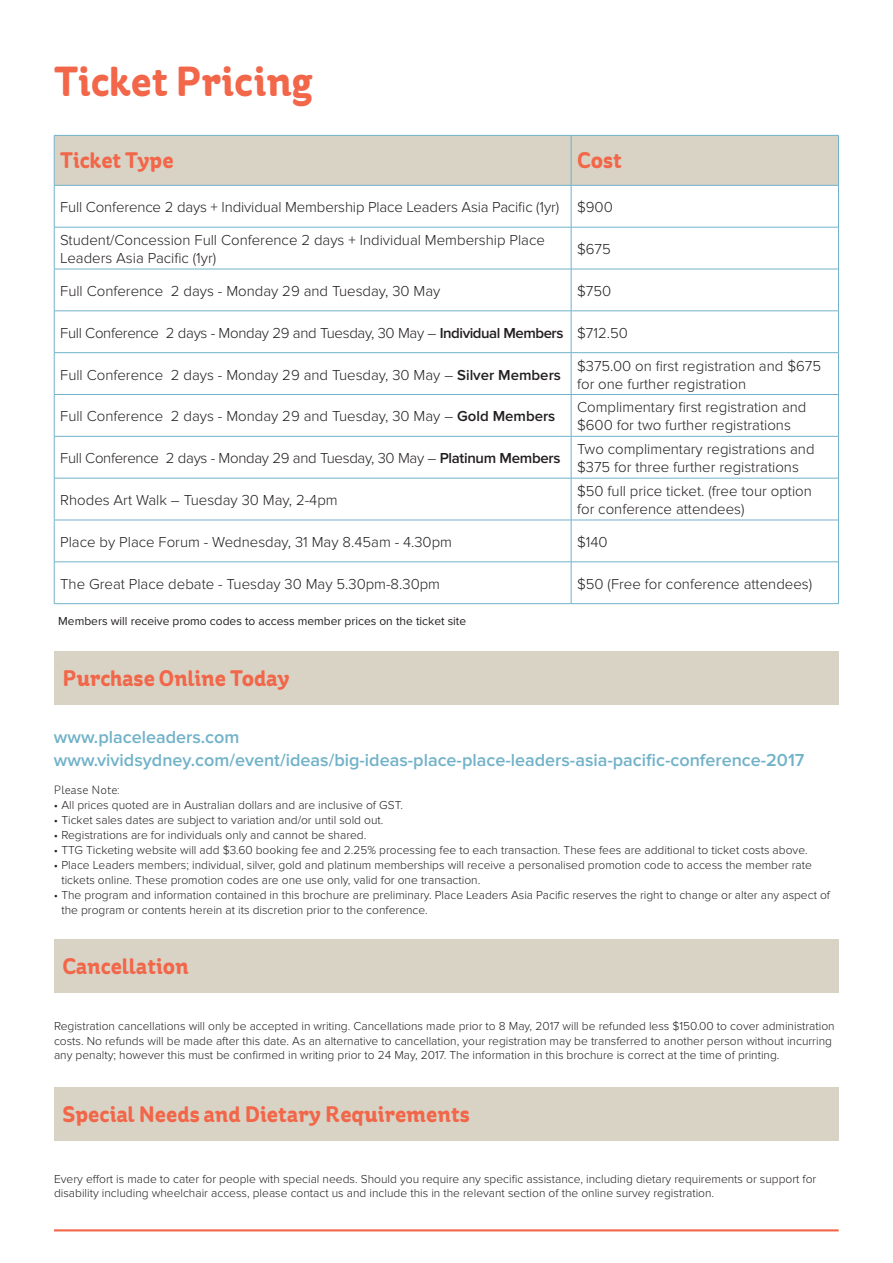
<style>
.page{position:relative;width:893px;height:1263px;background:#fff}
.page>*{position:absolute;margin:0;border:0;box-sizing:border-box;transform-origin:0 0}
.t1{font:700 42px "St Ryde";color:#f26649}
.t2{font:700 22.5px "St Ryde";color:#f26649}
.t3{font:600 18px/23.4px "Proxima Nova";color:#71b2c9}
.t4{font:300 15px/18px "Proxima Nova";color:#231f20}
.t5{font:300 15px "Proxima Nova";letter-spacing:-.02em;color:#231f20}
.t6{font:300 12px/14.4px "Proxima Nova";color:#231f20}
.t7{font:12px "Proxima Nova";color:#231f20}
.t8{font:300 12px "St Ryde";color:#231f20}
.s1{font-weight:600}
</style>
<div class="page">
<div style="left:55px;top:136px;width:783px;height:49px;background:#d8d3c5"></div>
<hr style="left:54px;top:135px;width:517px;height:1px;background:#71b2c9">
<hr style="left:54px;top:136px;width:1px;height:49px;background:#71b2c9">
<hr style="left:571px;top:135px;width:268px;height:1px;background:#71b2c9">
<hr style="left:571px;top:136px;width:1px;height:49px;background:#71b2c9">
<hr style="left:838px;top:136px;width:1px;height:49px;background:#71b2c9">
<hr style="left:54px;top:185px;width:517px;height:1px;background:#71b2c9">
<hr style="left:54px;top:186px;width:1px;height:41px;background:#71b2c9">
<hr style="left:571px;top:185px;width:268px;height:1px;background:#71b2c9">
<hr style="left:571px;top:186px;width:1px;height:41px;background:#71b2c9">
<hr style="left:838px;top:186px;width:1px;height:41px;background:#71b2c9">
<hr style="left:54px;top:227px;width:517px;height:1px;background:#71b2c9">
<hr style="left:54px;top:227px;width:1px;height:42px;background:#71b2c9">
<hr style="left:571px;top:227px;width:268px;height:1px;background:#71b2c9">
<hr style="left:571px;top:227px;width:1px;height:42px;background:#71b2c9">
<hr style="left:838px;top:227px;width:1px;height:42px;background:#71b2c9">
<hr style="left:54px;top:269px;width:517px;height:1px;background:#71b2c9">
<hr style="left:54px;top:269px;width:1px;height:42px;background:#71b2c9">
<hr style="left:571px;top:269px;width:268px;height:1px;background:#71b2c9">
<hr style="left:571px;top:269px;width:1px;height:42px;background:#71b2c9">
<hr style="left:838px;top:269px;width:1px;height:42px;background:#71b2c9">
<hr style="left:54px;top:311px;width:517px;height:1px;background:#71b2c9">
<hr style="left:54px;top:311px;width:1px;height:41px;background:#71b2c9">
<hr style="left:571px;top:311px;width:268px;height:1px;background:#71b2c9">
<hr style="left:571px;top:311px;width:1px;height:41px;background:#71b2c9">
<hr style="left:838px;top:311px;width:1px;height:41px;background:#71b2c9">
<hr style="left:54px;top:352px;width:517px;height:1px;background:#71b2c9">
<hr style="left:54px;top:353px;width:1px;height:41px;background:#71b2c9">
<hr style="left:571px;top:352px;width:268px;height:1px;background:#71b2c9">
<hr style="left:571px;top:353px;width:1px;height:41px;background:#71b2c9">
<hr style="left:838px;top:353px;width:1px;height:41px;background:#71b2c9">
<hr style="left:54px;top:394px;width:517px;height:1px;background:#71b2c9">
<hr style="left:54px;top:395px;width:1px;height:41px;background:#71b2c9">
<hr style="left:571px;top:394px;width:268px;height:1px;background:#71b2c9">
<hr style="left:571px;top:395px;width:1px;height:41px;background:#71b2c9">
<hr style="left:838px;top:395px;width:1px;height:41px;background:#71b2c9">
<hr style="left:54px;top:436px;width:517px;height:1px;background:#71b2c9">
<hr style="left:54px;top:437px;width:1px;height:41px;background:#71b2c9">
<hr style="left:571px;top:436px;width:268px;height:1px;background:#71b2c9">
<hr style="left:571px;top:437px;width:1px;height:41px;background:#71b2c9">
<hr style="left:838px;top:437px;width:1px;height:41px;background:#71b2c9">
<hr style="left:54px;top:478px;width:517px;height:1px;background:#71b2c9">
<hr style="left:54px;top:478px;width:1px;height:42px;background:#71b2c9">
<hr style="left:571px;top:478px;width:268px;height:1px;background:#71b2c9">
<hr style="left:571px;top:478px;width:1px;height:42px;background:#71b2c9">
<hr style="left:838px;top:478px;width:1px;height:42px;background:#71b2c9">
<hr style="left:54px;top:520px;width:517px;height:1px;background:#71b2c9">
<hr style="left:54px;top:520px;width:1px;height:42px;background:#71b2c9">
<hr style="left:571px;top:520px;width:268px;height:1px;background:#71b2c9">
<hr style="left:571px;top:520px;width:1px;height:42px;background:#71b2c9">
<hr style="left:838px;top:520px;width:1px;height:42px;background:#71b2c9">
<hr style="left:54px;top:562px;width:517px;height:1px;background:#71b2c9">
<hr style="left:54px;top:562px;width:1px;height:41px;background:#71b2c9">
<hr style="left:571px;top:562px;width:268px;height:1px;background:#71b2c9">
<hr style="left:571px;top:562px;width:1px;height:41px;background:#71b2c9">
<hr style="left:838px;top:562px;width:1px;height:41px;background:#71b2c9">
<hr style="left:54px;top:603px;width:785px;height:1px;background:#71b2c9">
<div style="left:54px;top:651px;width:785px;height:54px;background:#d8d3c5"></div>
<div style="left:54px;top:939px;width:785px;height:54px;background:#d8d3c5"></div>
<div style="left:54px;top:1087px;width:785px;height:54px;background:#d8d3c5"></div>
<hr style="left:54px;top:1229px;width:785px;height:2px;background:#f26649">
<h1 class="t1" style="left:54px;top:66px;width:261px">Ticket Pricing</h1>
<h2 class="t2" style="left:60px;top:152px;width:115px">Ticket Type</h2>
<h2 class="t2" style="left:577px;top:152px;width:46px">Cost</h2>
<p class="t4" style="left:60px;top:192px;width:554px;line-height:32.8px">Full Conference 2 days + Individual Membership Place Leaders Asia Pacific (1yr) $900<br>Student/Concession Full Conference 2 days + Individual Membership Place</p>
<p class="t4" style="left:60px;top:250px;width:158px">Leaders Asia Pacific (1yr)</p>
<p class="t4" style="left:577px;top:241px;width:35px">$675</p>
<p class="t4" style="left:60px;top:283px;width:382px">Full Conference 2 days - Monday 29 and Tuesday, 30 May</p>
<p class="t4" style="left:577px;top:283px;width:36px">$750</p>
<p class="t5" style="left:60px;top:327px;width:569px">Full Conference 2 days - Monday 29 and Tuesday, 30 May – <span class="s1">Individual Members</span> $712.50</p>
<p class="t4" style="left:60px;top:366px;width:502px">Full Conference 2 days - Monday 29 and Tuesday, 30 May – <span class="s1">Silver Members</span></p>
<p class="t4" style="left:577px;top:357px;width:245px">$375.00 on first registration and $675 for one further registration</p>
<p class="t4" style="left:60px;top:408px;width:497px">Full Conference 2 days - Monday 29 and Tuesday, 30 May – <span class="s1">Gold Members</span></p>
<p class="t4" style="left:577px;top:399px;width:231px">Complimentary first registration and $600 for two further registrations</p>
<p class="t5" style="left:60px;top:452px;width:502px">Full Conference 2 days - Monday 29 and Tuesday, 30 May – <span class="s1">Platinum Members</span></p>
<p class="t4" style="left:577px;top:441px;width:239px">Two complimentary registrations and $375 for three further registrations</p>
<p class="t4" style="left:60px;top:492px;width:279px">Rhodes Art Walk – Tuesday 30 May, 2-4pm</p>
<p class="t4" style="left:577px;top:483px;width:236px">$50 full price ticket. (free tour option for conference attendees)</p>
<p class="t4" style="left:60px;top:534px;width:393px">Place by Place Forum - Wednesday, 31 May 8.45am - 4.30pm</p>
<p class="t4" style="left:577px;top:534px;width:32px">$140</p>
<p class="t4" style="left:60px;top:576px;width:381px">The Great Place debate - Tuesday 30 May 5.30pm-8.30pm</p>
<p class="t4" style="left:577px;top:576px;width:237px">$50 (Free for conference attendees)</p>
<p class="t7" style="left:58px;top:616px;width:409px">Members will receive promo codes to access member prices on the ticket site</p>
<h2 class="t2" style="left:62px;top:670px;width:229px">Purchase Online Today</h2>
<h3 class="t3" style="left:54px;top:726px;width:752px">www.placeleaders.com www.vividsydney.com/event/ideas/big-ideas-place-place-leaders-asia-pacific-conference-2017</h3>
<p class="t8" style="left:54px;top:783px;width:67px">Please Note:</p>
<p class="t6" style="left:54px;top:798px;width:350px">• All prices quoted are in Australian dollars and are inclusive of GST.</p>
<p class="t6" style="left:54px;top:813px;width:331px">• Ticket sales dates are subject to variation and/or until sold out.</p>
<p class="t6" style="left:54px;top:828px;width:314px">• Registrations are for individuals only and cannot be shared.</p>
<p class="t6" style="left:54px;top:843px;width:755px">• TTG Ticketing website will add $3.60 booking fee and 2.25% processing fee to each transaction. These fees are additional to ticket costs above.</p>
<p class="t6" style="left:61px;top:858px;width:752px;line-height:15px;text-indent:-7px">• Place Leaders members; individual, silver, gold and platinum memberships will receive a personalised promotion code to access the member rate tickets online. These promotion codes are one use only, valid for one transaction.</p>
<p class="t6" style="left:61px;top:888px;width:770px;line-height:15px;text-indent:-7px">• The program and information contained in this brochure are preliminary. Place Leaders Asia Pacific reserves the right to change or alter any aspect of the program or contents herein at its discretion prior to the conference.</p>
<h2 class="t2" style="left:62px;top:958px;width:128px">Cancellation</h2>
<p class="t6" style="left:54px;top:1020px;width:782px">Registration cancellations will only be accepted in writing. Cancellations made prior to 8 May, 2017 will be refunded less $150.00 to cover administration costs. No refunds will be made after this date. As an alternative to cancellation, your registration may be transferred to another person without incurring any penalty; however this must be confirmed in writing prior to 24 May, 2017. The information in this brochure is correct at the time of printing.</p>
<h2 class="t2" style="left:62px;top:1106px;width:409px">Special Needs and Dietary Requirements</h2>
<p class="t6" style="left:54px;top:1172px;width:764px">Every effort is made to cater for people with special needs. Should you require any specific assistance, including dietary requirements or support for disability including wheelchair access, please contact us and include this in the relevant section of the online survey registration.</p>
</div>
